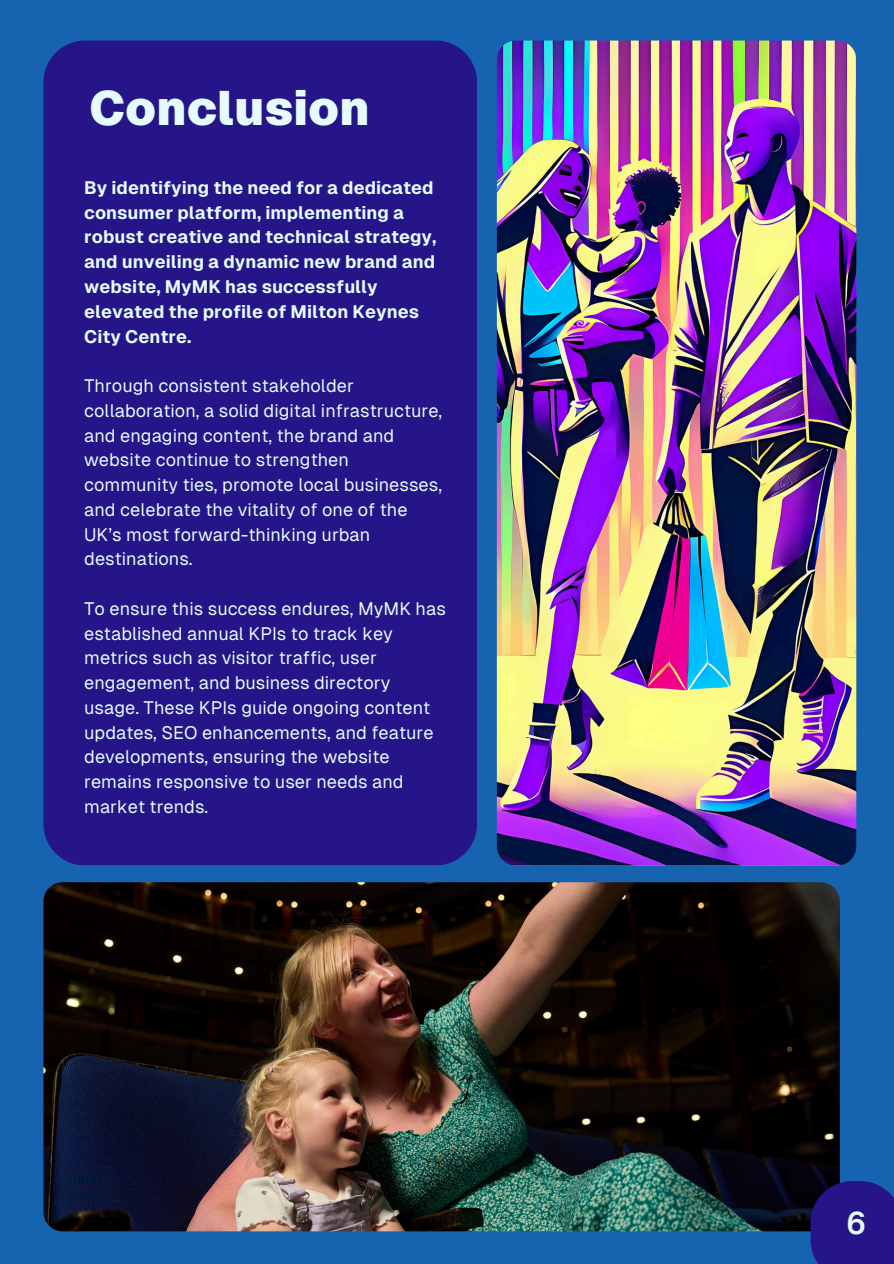
<style>
.page{position:relative;width:894px;height:1264px;background:#fff}
.page>*{position:absolute;margin:0;border:0;box-sizing:border-box;transform-origin:0 0}
.t1{font:900 48px "Geist";color:#e5fbfd}
.t2{font:700 31.5px "Geist Mono";color:#e5fbfd}
.t3{font:18px/24.8px "Geist";color:#e5fbfd}
.t4{font:700 18px/24.8px "Geist";color:#e5fbfd}
</style>
<div class="page">
<div style="left:0;top:0;width:893px;height:1263px;background:#1664b0"></div>
<div style="left:43px;top:41px;width:434px;height:824px;background:#251588"></div>
<img style="left:43px;top:882px;width:796px;height:349px;border-radius:19px">
<svg style="left:810px;top:1181px;width:83px;height:82px;background:#221682"></svg>
<img style="left:496px;top:41px;width:360px;height:824px;border-radius:19px">
<h2 class="t1" style="left:89px;top:81px;width:282px">Conclusion</h2>
<p class="t4" style="left:84px;top:175px;width:353px">By identifying the need for a dedicated consumer platform, implementing a robust creative and technical strategy, and unveiling a dynamic new brand and website, MyMK has successfully elevated the profile of Milton Keynes City Centre.</p>
<h1 class="t3" style="left:84px;top:373px;width:359px">Through consistent stakeholder collaboration, a solid digital infrastructure, and engaging content, the brand and website continue to strengthen community ties, promote local businesses, and celebrate the vitality of one of the UK’s most forward-thinking urban destinations.</h1>
<p class="t3" style="left:84px;top:596px;width:363px">To ensure this success endures, MyMK has established annual KPIs to track key metrics such as visitor traffic, user engagement, and business directory usage. These KPIs guide ongoing content updates, SEO enhancements, and feature developments, ensuring the website remains responsive to user needs and market trends.</p>
<p class="t2" style="left:846px;top:1205px;width:20px">6</p>
</div>
